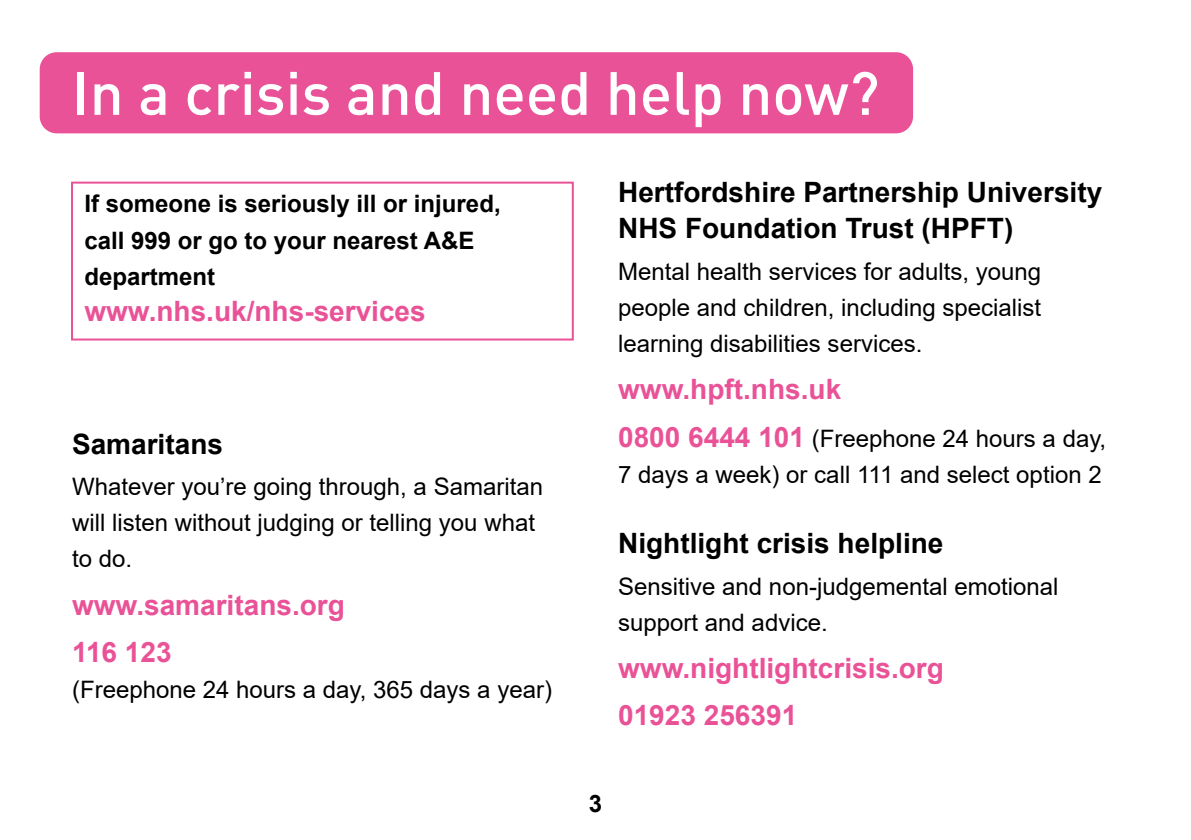
<style>
.page{position:relative;width:1191px;height:840px;background:#fff}
.page>*{position:absolute;margin:0;border:0;box-sizing:border-box;transform-origin:0 0}
.Heading_1{font:500 60px "DIN";color:#fff}
.body_text{font:700 28px "Arial";color:#ea5297}
.heading_2{font:700 28px/36px "Arial";color:#000}
.body_text-2{font:24px/36px "Arial";color:#000}
.body_text-3{font:700 24px/36px "Arial";color:#000}
.s1{font-weight:700;font-size:28px;color:#ea5297}
</style>
<div class="page">
<div style="left:40px;top:52px;width:873px;height:81px;background:#ea5297;border-radius:17px"></div>
<div style="left:71px;top:181px;width:503px;height:159px;border:2px solid #ea5297"></div>
<p class="Heading_1" style="left:72px;top:55px;width:809px">In a crisis and need help now?</p>
<p class="body_text-3" style="left:84px;top:186px;width:418px">If someone is seriously ill or injured, call 999 or go to your nearest A&amp;E department</p>
<p class="body_text" style="left:84px;top:291px;width:343px">www.nhs.uk/nhs-services</p>
<p class="heading_2" style="left:72px;top:426px;width:152px">Samaritans</p>
<p class="body_text-2" style="left:72px;top:468px;width:472px">Whatever you’re going through, a Samaritan will listen without judging or telling you what to do.</p>
<p class="body_text" style="left:72px;top:585px;width:274px">www.samaritans.org</p>
<p class="body_text" style="left:72px;top:632px;width:101px">116 123</p>
<p class="body_text-2" style="left:72px;top:671px;width:481px">(Freephone 24 hours a day, 365 days a year)</p>
<p class="heading_2" style="left:618px;top:174px;width:485px">Hertfordshire Partnership University<br>NHS Foundation Trust (HPFT)</p>
<p class="body_text-2" style="left:618px;top:253px;width:424px;text-align:justify">Mental health services for adults, young people and children, including specialist learning disabilities services.</p>
<p class="body_text" style="left:618px;top:369px;width:224px">www.hpft.nhs.uk</p>
<p class="body_text-2" style="left:618px;top:420px;width:489px"><span class="s1">0800 6444 101</span> (Freephone 24 hours a day,<br>7 days a week) or call 111 and select option 2</p>
<p class="heading_2" style="left:618px;top:525px;width:327px">Nightlight crisis helpline</p>
<p class="body_text-2" style="left:618px;top:567px;width:442px">Sensitive and non-judgemental emotional support and advice.</p>
<p class="body_text" style="left:618px;top:648px;width:327px">www.nightlightcrisis.org</p>
<p class="body_text" style="left:618px;top:695px;width:181px">01923 256391</p>
<p class="body_text-3" style="left:589px;top:785px;width:15px">3</p>
</div>
